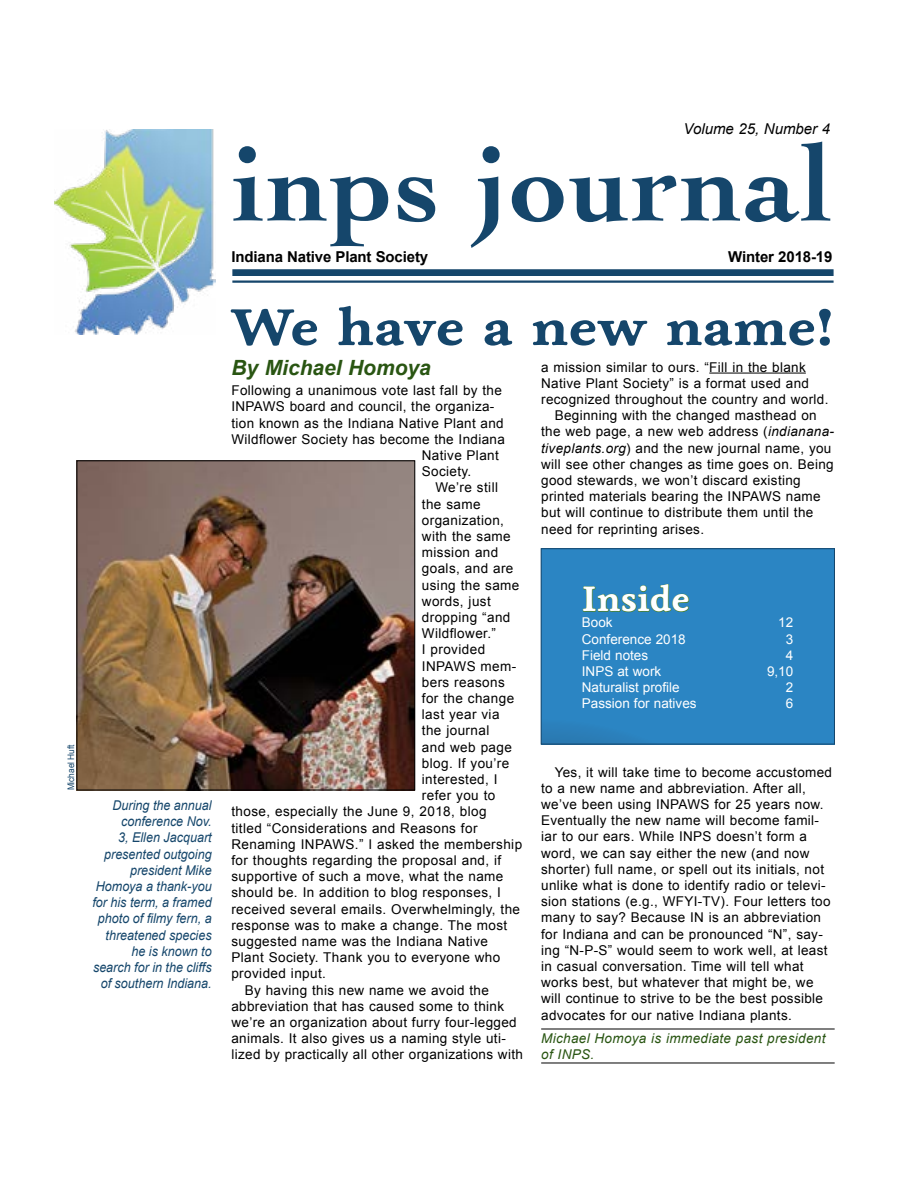
<style>
.page{position:relative;width:918px;height:1188px;background:#fff}
.page>*{position:absolute;margin:0;border:0;box-sizing:border-box;transform-origin:0 0}
.t1{font:700 110.7px "Cochin";letter-spacing:.02em;color:#15466b}
.t2{font:700 52.5px "Livory";color:#15466b;scale:1.08 1}
.t3{font:700 36px "Livory";color:#fff}
.t4{font:italic 700 21px "Arial";color:#295512}
.t5{font:700 15px "Arial";letter-spacing:-.01em;color:#000}
.t6{font:italic 15px "Arial";color:#000}
.t7{font:13.5px/16.2px "Arial";letter-spacing:.025em;color:#000}
.t8{font:italic 13.5px/16.2px "Arial";color:#15466b;text-align:right;scale:.93 1}
.t9{font:13.5px "Arial";color:#fff}
.t10{font:italic 13.5px/16.5px "Arial";letter-spacing:.025em;color:#295512}
.t11{font:9px "Arial";letter-spacing:-.01em;color:#15466b;scale:.93 1}
.s1{font-style:italic}
</style>
<div class="page">
<hr style="left:709px;top:373px;width:97px;height:1px;background:#000">
<hr style="left:541px;top:1029px;width:294px;height:1px;background:#000">
<hr style="left:541px;top:1063px;width:294px;height:1px;background:#000">
<div style="left:541px;top:549px;width:293px;height:195px;background:#2b85c3"></div>
<svg style="left:582px;top:584px;width:107px;height:29px"></svg>
<div style="left:541px;top:549px;width:294px;height:195px;border:1px solid #15466b"></div>
<img style="left:54px;top:129px;width:162px;height:205px">
<img style="left:79px;top:462px;width:334px;height:326px">
<div style="left:77px;top:460px;width:338px;height:330px;border:1px solid #000"></div>
<div style="left:232px;top:269px;width:602px;height:7px;background:#15466b"></div>
<hr style="left:232px;top:280px;width:602px;height:3px;background:#15466b">
<p class="t11" style="left:65px;top:790px;width:51px;rotate:-90deg">Michael Huft</p>
<p class="t8" style="left:92px;top:797px;width:130px">During the annual conference Nov.<br>3, Ellen Jacquart presented outgoing president Mike<br>Homoya a thank-you for his term, a framed photo of filmy fern, a threatened species he is known to search for in the cliffs of southern Indiana.</p>
<p class="t6" style="left:684px;top:119px;width:148px">Volume 25, Number 4</p>
<h1 class="t1" style="left:233px;top:110px;width:602px">inps journal</h1>
<p class="t5" style="left:231px;top:247px;width:198px">Indiana Native Plant Society</p>
<p class="t5" style="left:728px;top:247px;width:106px">Winter 2018-19</p>
<h2 class="t2" style="left:231px;top:296px;width:559px">We have a new name!</h2>
<h3 class="t4" style="left:231px;top:354px;width:201px">By Michael Homoya</h3>
<p class="t7" style="left:231px;top:382px;width:272px">Following a unanimous vote last fall by the</p>
<p class="t7" style="left:231px;top:399px;width:265px">INPAWS board and council, the organiza-</p>
<p class="t7" style="left:231px;top:415px;width:274px">tion known as the Indiana Native Plant and</p>
<p class="t7" style="left:231px;top:431px;width:275px">Wildflower Society has become the Indiana</p>
<p class="t7" style="left:422px;top:447px;width:78px">Native Plant</p>
<p class="t7" style="left:422px;top:463px;width:51px">Society.</p>
<p class="t7" style="left:435px;top:480px;width:64px">We’re still</p>
<p class="t7" style="left:422px;top:496px;width:60px">the same</p>
<p class="t7" style="left:422px;top:512px;width:84px">organization,</p>
<p class="t7" style="left:422px;top:528px;width:90px">with the same</p>
<p class="t7" style="left:422px;top:544px;width:78px">mission and</p>
<p class="t7" style="left:422px;top:561px;width:93px">goals, and are</p>
<p class="t7" style="left:422px;top:577px;width:99px">using the same</p>
<p class="t7" style="left:422px;top:593px;width:70px">words, just</p>
<p class="t7" style="left:422px;top:609px;width:90px">dropping “and</p>
<p class="t7" style="left:422px;top:625px;width:76px">Wildflower.”</p>
<p class="t7" style="left:422px;top:642px;width:65px">I provided</p>
<p class="t7" style="left:422px;top:658px;width:96px">INPAWS mem-</p>
<p class="t7" style="left:422px;top:674px;width:84px">bers reasons</p>
<p class="t7" style="left:422px;top:690px;width:94px">for the change</p>
<p class="t7" style="left:422px;top:706px;width:79px">last year via</p>
<p class="t7" style="left:422px;top:723px;width:69px">the journal</p>
<p class="t7" style="left:422px;top:739px;width:92px">and web page</p>
<p class="t7" style="left:422px;top:755px;width:89px">blog. If you’re</p>
<p class="t7" style="left:422px;top:771px;width:77px">interested, I</p>
<p class="t7" style="left:422px;top:787px;width:75px">refer you to</p>
<p class="t7" style="left:231px;top:804px;width:257px">those, especially the June 9, 2018, blog</p>
<p class="t7" style="left:231px;top:820px;width:248px">titled “Considerations and Reasons for</p>
<p class="t7" style="left:231px;top:836px;width:292px">Renaming INPAWS.” I asked the membership</p>
<p class="t7" style="left:231px;top:852px;width:271px">for thoughts regarding the proposal and, if</p>
<p class="t7" style="left:231px;top:868px;width:274px">supportive of such a move, what the name</p>
<p class="t7" style="left:231px;top:885px;width:271px">should be. In addition to blog responses, I</p>
<p class="t7" style="left:231px;top:901px;width:290px">received several emails. Overwhelmingly, the</p>
<p class="t7" style="left:231px;top:917px;width:277px">response was to make a change. The most</p>
<p class="t7" style="left:231px;top:933px;width:258px">suggested name was the Indiana Native</p>
<p class="t7" style="left:231px;top:949px;width:270px">Plant Society. Thank you to everyone who</p>
<p class="t7" style="left:231px;top:966px;width:96px">provided input.</p>
<p class="t7" style="left:245px;top:982px;width:246px">By having this new name we avoid the</p>
<p class="t7" style="left:231px;top:998px;width:274px">abbreviation that has caused some to think</p>
<p class="t7" style="left:231px;top:1014px;width:287px">we’re an organization about furry four-legged</p>
<p class="t7" style="left:231px;top:1030px;width:276px">animals. It also gives us a naming style uti-</p>
<p class="t7" style="left:231px;top:1047px;width:293px">lized by practically all other organizations with</p>
<p class="t7" style="left:541px;top:359px;width:266px">a mission similar to ours. “Fill in the blank</p>
<p class="t7" style="left:541px;top:375px;width:269px">Native Plant Society” is a format used and</p>
<p class="t7" style="left:541px;top:391px;width:289px">recognized throughout the country and world.</p>
<p class="t7" style="left:555px;top:408px;width:264px">Beginning with the changed masthead on</p>
<p class="t7" style="left:541px;top:424px;width:294px">the web page, a new web address (<span class="s1">indianana-</span></p>
<p class="t7" style="left:541px;top:440px;width:292px"><span class="s1">tiveplants.org</span>) and the new journal name, you</p>
<p class="t7" style="left:541px;top:456px;width:294px">will see other changes as time goes on. Being</p>
<p class="t7" style="left:541px;top:472px;width:261px">good stewards, we won’t discard existing</p>
<p class="t7" style="left:541px;top:489px;width:281px">printed materials bearing the INPAWS name</p>
<p class="t7" style="left:541px;top:505px;width:274px">but will continue to distribute them until the</p>
<p class="t7" style="left:541px;top:521px;width:164px">need for reprinting arises.</p>
<h3 class="t3" style="left:582px;top:578px;width:110px">Inside</h3>
<p class="t9" style="left:582px;top:614px;width:32px">Book</p>
<p class="t9" style="left:778px;top:614px;width:17px">12</p>
<p class="t9" style="left:582px;top:630px;width:105px">Conference 2018</p>
<p class="t9" style="left:786px;top:630px;width:9px">3</p>
<p class="t9" style="left:582px;top:646px;width:68px">Field notes</p>
<p class="t9" style="left:786px;top:646px;width:9px">4</p>
<p class="t9" style="left:582px;top:663px;width:81px">INPS at work</p>
<p class="t9" style="left:767px;top:663px;width:28px">9,10</p>
<p class="t9" style="left:582px;top:679px;width:99px">Naturalist profile</p>
<p class="t9" style="left:786px;top:679px;width:9px">2</p>
<p class="t9" style="left:582px;top:695px;width:116px">Passion for natives</p>
<p class="t9" style="left:786px;top:695px;width:9px">6</p>
<p class="t7" style="left:541px;top:764px;width:292px;text-indent:14px">Yes, it will take time to become accustomed to a new name and abbreviation. After all, we’ve been using INPAWS for 25 years now.<br>Eventually the new name will become famil&shy;iar to our ears. While INPS doesn’t form a word, we can say either the new (and now shorter) full name, or spell out its initials, not unlike what is done to identify radio or televi&shy;sion stations (e.g., WFYI-TV). Four letters too many to say? Because IN is an abbreviation for Indiana and can be pronounced “N”, say&shy;ing “N-P-S” would seem to work well, at least in casual conversation. Time will tell what works best, but whatever that might be, we will continue to strive to be the best possible advocates for our native Indiana plants.</p>
<p class="t10" style="left:541px;top:1030px;width:286px">Michael Homoya is immediate past president of INPS.</p>
</div>
